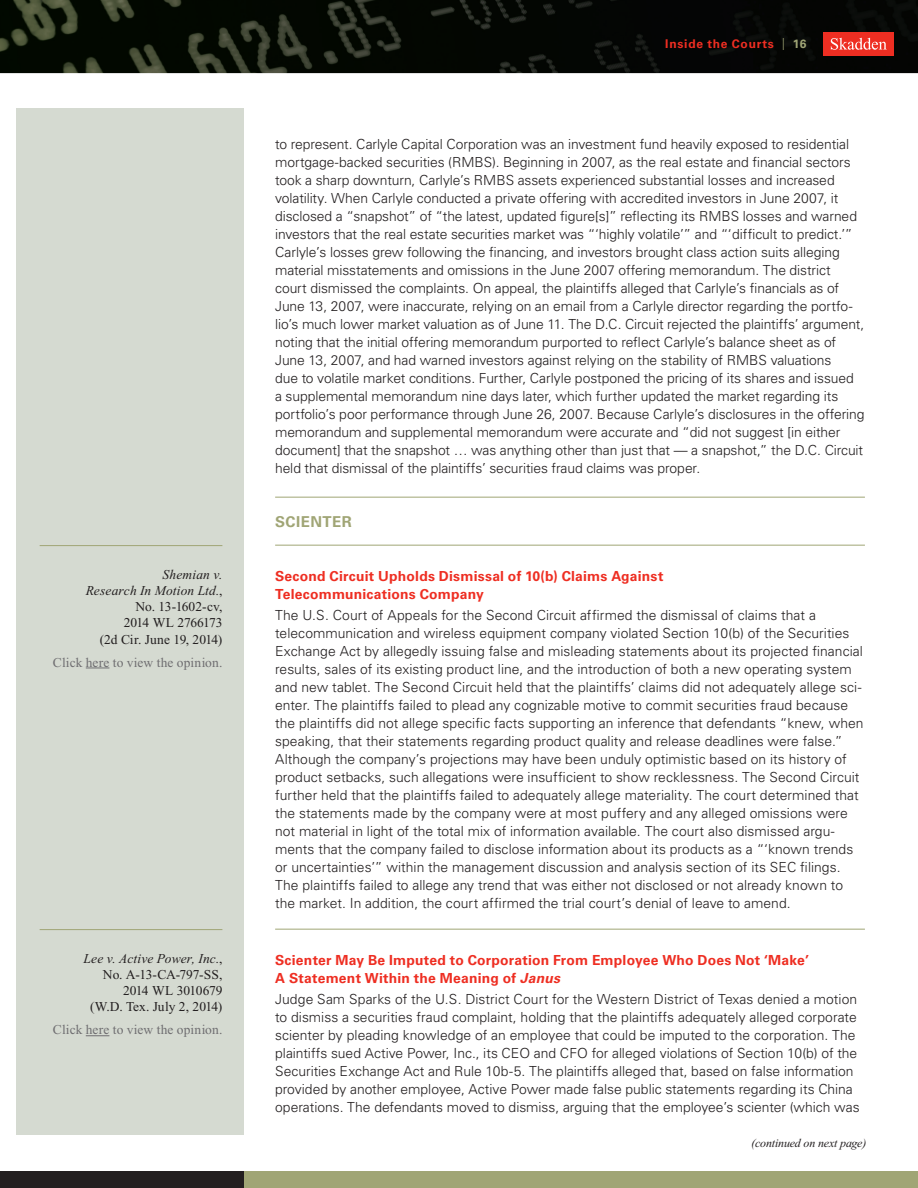
<style>
.page{position:relative;width:918px;height:1188px;background:#fff}
.page>*{position:absolute;margin:0;border:0;box-sizing:border-box;transform-origin:0 0}
.Category_Heading{font:700 15px "Univers LT Std";letter-spacing:.03em;color:#a0a575}
.Article_Body{font:300 13.8px/18px "Univers LT Std";color:#231f20}
.Article_Heading{font:700 13.8px/18px "Univers LT Std";letter-spacing:.015em;color:#ee2e22}
.t1{font:13.5px/16.2px "Times New Roman PS Std";letter-spacing:-.005em;color:#231f20;text-align:right}
.t2{font:13.5px "Times New Roman PS Std";letter-spacing:.005em;color:#6f6e71}
.t3{font:italic 12px "Times New Roman PS Std";letter-spacing:-.015em;color:#231f20}
.t4{font:700 12px "Univers LT Std";letter-spacing:.065em;color:#ee2e22}
.s1{font-style:italic}
.s2{font-weight:300;color:#a0a575}
.s3{color:#a0a575}
</style>
<div class="page">
<img style="left:0;top:0;width:918px;height:73px">
<div style="left:16px;top:108px;width:228px;height:1026px;background:#d5dad1"></div>
<div style="left:0;top:1172px;width:918px;height:16px;background:#a0a575"></div>
<div style="left:0;top:1172px;width:244px;height:16px;background:#231f20"></div>
<div style="left:824px;top:32px;width:70px;height:23px;background:#ee2e22"></div>
<svg style="left:831px;top:38px;width:56px;height:12px"></svg>
<hr style="left:275px;top:497px;width:590px;height:1px;background:#a0a575">
<hr style="left:275px;top:545px;width:590px;height:1px;background:#a0a575">
<hr style="left:275px;top:929px;width:590px;height:1px;background:#a0a575">
<hr style="left:40px;top:545px;width:182px;height:1px;background:#a0a575">
<svg style="left:86px;top:668px;width:23px;height:1px"></svg>
<hr style="left:40px;top:929px;width:182px;height:1px;background:#a0a575">
<svg style="left:86px;top:1035px;width:23px;height:1px"></svg>
<p class="t1" style="left:86px;top:566px;width:138px"><span class="s1">Shemian v.<br>Research In Motion Ltd.</span>,<br>No. 13-1602-cv,<br>2014 WL 2766173<br>(2d Cir. June 19, 2014)</p>
<p class="t2" style="left:53px;top:655px;width:171px">Click here to view the opinion.</p>
<p class="t1" style="left:84px;top:950px;width:140px"><span class="s1">Lee v. Active Power, Inc.</span>,<br>No. A-13-CA-797-SS,<br>2014 WL 3010679<br>(W.D. Tex. July 2, 2014)</p>
<p class="t2" style="left:53px;top:1023px;width:171px">Click here to view the opinion.</p>
<p class="t4" style="left:665px;top:37px;width:143px">Inside the Courts <span class="s2">|</span> <span class="s3">16</span></p>
<p class="Article_Body" style="left:275px;top:136px;width:591px">to represent. Carlyle Capital Corporation was an investment fund heavily exposed to residential mortgage-backed securities (RMBS). Beginning in 2007, as the real estate and financial sectors took a sharp downturn, Carlyle’s RMBS assets experienced substantial losses and increased volatility. When Carlyle conducted a private offering with accredited investors in June 2007, it disclosed a “snapshot” of “the latest, updated figure[s]” reflecting its RMBS losses and warned investors that the real estate securities market was “‘highly volatile’” and “‘difficult to predict.’” Carlyle’s losses grew following the financing, and investors brought class action suits alleging material misstatements and omissions in the June 2007 offering memorandum. The district court dismissed the complaints. On appeal, the plaintiffs alleged that Carlyle’s financials as of June 13, 2007, were inaccurate, relying on an email from a Carlyle director regarding the portfo&shy;lio’s much lower market valuation as of June 11. The D.C. Circuit rejected the plaintiffs’ argument, noting that the initial offering memorandum purported to reflect Carlyle’s balance sheet as of June 13, 2007, and had warned investors against relying on the stability of RMBS valuations<br>due to volatile market conditions. Further, Carlyle postponed the pricing of its shares and issued<br>a supplemental memorandum nine days later, which further updated the market regarding its portfolio’s poor performance through June 26, 2007. Because Carlyle’s disclosures in the offering memorandum and supplemental memorandum were accurate and “did not suggest [in either document] that the snapshot … was anything other than just that — a snapshot,” the D.C. Circuit held that dismissal of the plaintiffs’ securities fraud claims was proper.</p>
<p class="Category_Heading" style="left:275px;top:513px;width:78px">SCIENTER</p>
<p class="Article_Heading" style="left:275px;top:568px;width:390px">Second Circuit Upholds Dismissal of 10(b) Claims Against<br>Telecommunications Company</p>
<p class="Article_Body" style="left:275px;top:607px;width:590px">The U.S. Court of Appeals for the Second Circuit affirmed the dismissal of claims that a telecommunication and wireless equipment company violated Section 10(b) of the Securities Exchange Act by allegedly issuing false and misleading statements about its projected financial results, sales of its existing product line, and the introduction of both a new operating system and new tablet. The Second Circuit held that the plaintiffs’ claims did not adequately allege sci&shy;enter. The plaintiffs failed to plead any cognizable motive to commit securities fraud because the plaintiffs did not allege specific facts supporting an inference that defendants “knew, when speaking, that their statements regarding product quality and release deadlines were false.” Although the company’s projections may have been unduly optimistic based on its history of product setbacks, such allegations were insufficient to show recklessness. The Second Circuit further held that the plaintiffs failed to adequately allege materiality. The court determined that the statements made by the company were at most puffery and any alleged omissions were not material in light of the total mix of information available. The court also dismissed argu&shy;ments that the company failed to disclose information about its products as a “‘known trends or uncertainties’” within the management discussion and analysis section of its SEC filings.<br>The plaintiffs failed to allege any trend that was either not disclosed or not already known to the market. In addition, the court affirmed the trial court’s denial of leave to amend.</p>
<p class="Article_Heading" style="left:275px;top:952px;width:535px">Scienter May Be Imputed to Corporation From Employee Who Does Not ‘Make’<br>A Statement Within the Meaning of <span class="s1">Janus</span></p>
<p class="Article_Body" style="left:275px;top:991px;width:586px">Judge Sam Sparks of the U.S. District Court for the Western District of Texas denied a motion to dismiss a securities fraud complaint, holding that the plaintiffs adequately alleged corporate scienter by pleading knowledge of an employee that could be imputed to the corporation. The plaintiffs sued Active Power, Inc., its CEO and CFO for alleged violations of Section 10(b) of the Securities Exchange Act and Rule 10b-5. The plaintiffs alleged that, based on false information provided by another employee, Active Power made false public statements regarding its China operations. The defendants moved to dismiss, arguing that the employee’s scienter (which was</p>
<p class="t3" style="left:751px;top:1137px;width:117px">(continued on next page)</p>
</div>
